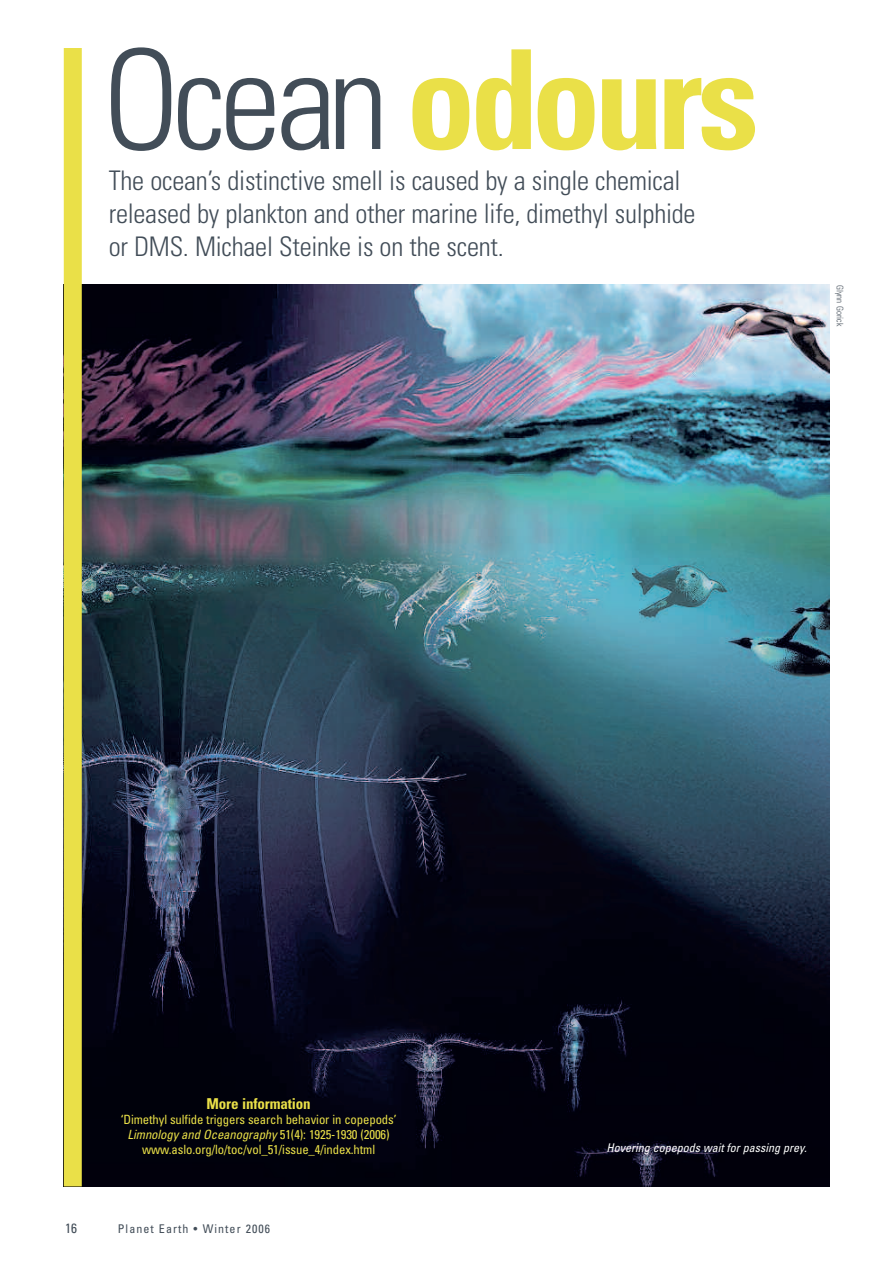
<style>
.page{position:relative;width:893px;height:1263px;background:#fff}
.page>*{position:absolute;margin:0;border:0;box-sizing:border-box;transform-origin:0 0}
.t1{font:700 condensed 138px "Univers";letter-spacing:-.045em;color:#eae048}
.t2{font:300 condensed 27px/33px "Univers";letter-spacing:-.01em;color:#424d58}
.t3{font:700 condensed 15px "Univers";letter-spacing:-.01em;color:#eae048}
.t4{font:condensed 13.5px "Univers";color:#424d58}
.t5{font:condensed 12.75px/15px "Univers";letter-spacing:-.01em;color:#eae048;text-align:center}
.t6{font:italic condensed 12px "Univers";color:#fff}
.t7{font:condensed 12px "Univers";letter-spacing:.09em;color:#424d58}
.t8{font:300 condensed 9px "Univers";color:#424d58}
.s1{font-weight:300;color:#424d58}
.s2{font-style:italic}
</style>
<div class="page">
<img style="left:82px;top:285px;width:747px;height:901px">
<div style="left:64px;top:48px;width:18px;height:1138px;background:#eae048"></div>
<h1 class="t1" style="left:103px;top:49px;width:658px"><span class="s1">Ocean</span> odours</h1>
<h2 class="t2" style="left:109px;top:167px;width:588px">The ocean’s distinctive smell is caused by a single chemical released by plankton and other marine life, dimethyl sulphide or DMS. Michael Steinke is on the scent.</h2>
<p class="t8" style="left:843px;top:285px;width:43px;rotate:90deg">Glynn Gorick</p>
<p class="t3" style="left:207px;top:1098px;width:106px">More information</p>
<p class="t5" style="left:121px;top:1113px;width:277px">‘Dimethyl sulfide triggers search behavior in copepods’<br><span class="s2">Limnology and Oceanography</span> 51(4): 1925-1930 (2006) www.aslo.org/lo/toc/vol_51/issue_4/index.html</p>
<p class="t4" style="left:65px;top:1223px;width:13px">16</p>
<p class="t7" style="left:118px;top:1225px;width:154px">Planet Earth • Winter 2006</p>
<p class="t6" style="left:606px;top:1143px;width:202px">Hovering copepods wait for passing prey.</p>
</div>
